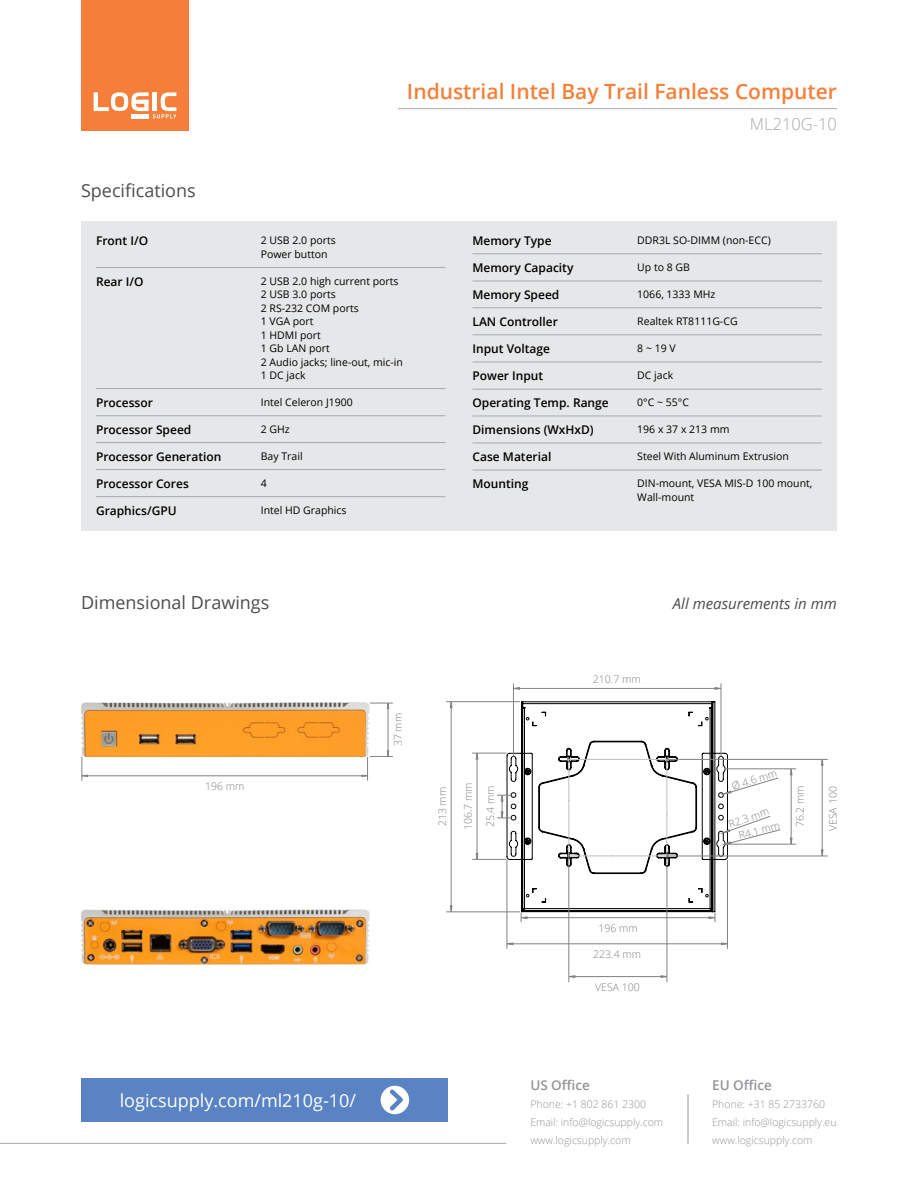
<style>
.page{position:relative;width:918px;height:1188px;background:#fff}
.page>*{position:absolute;margin:0;border:0;box-sizing:border-box;transform-origin:0 0}
.t1{font:600 21px "Open Sans";color:#f57f39}
.t2{font:18px "Open Sans";color:#4d4d4f}
.t3{font:18px "Open Sans";color:#fff}
.t4{font:300 16.5px "Open Sans";color:#a7a9ac}
.t5{font:italic 15px "Open Sans";color:#4d4d4f}
.t6{font:600 13.5px "Open Sans";color:#939598}
.t7{font:600 12px "Open Sans";color:#000}
.t8{font:10.5px/13.5px "Open Sans";color:#000}
.t9{font:300 10.5px/18px "Open Sans";color:#939598}
.t10{font:300 10.5px/22.4px "Open Sans";color:#808285}
</style>
<div class="page">
<div style="left:81px;top:221px;width:756px;height:309px;background:#e6e7e8"></div>
<hr style="left:398px;top:108px;width:439px;height:1px;background:#a7a9ac">
<hr style="left:472px;top:362px;width:350px;height:1px;background:#a7a9ac">
<hr style="left:472px;top:253px;width:350px;height:1px;background:#a7a9ac">
<hr style="left:96px;top:267px;width:350px;height:1px;background:#a7a9ac">
<hr style="left:472px;top:389px;width:350px;height:1px;background:#a7a9ac">
<hr style="left:472px;top:281px;width:350px;height:1px;background:#a7a9ac">
<hr style="left:472px;top:416px;width:350px;height:1px;background:#a7a9ac">
<hr style="left:472px;top:307px;width:350px;height:1px;background:#a7a9ac">
<hr style="left:472px;top:443px;width:350px;height:1px;background:#a7a9ac">
<hr style="left:472px;top:334px;width:350px;height:1px;background:#a7a9ac">
<hr style="left:472px;top:470px;width:350px;height:1px;background:#a7a9ac">
<hr style="left:96px;top:388px;width:350px;height:1px;background:#a7a9ac">
<hr style="left:96px;top:415px;width:350px;height:1px;background:#a7a9ac">
<hr style="left:96px;top:442px;width:350px;height:1px;background:#a7a9ac">
<hr style="left:96px;top:469px;width:350px;height:1px;background:#a7a9ac">
<hr style="left:96px;top:496px;width:350px;height:1px;background:#a7a9ac">
<div style="left:81px;top:1078px;width:366px;height:44px;background:#5983c3"></div>
<div style="left:381px;top:1086px;width:28px;height:28px;background:#fff;border-radius:50%"></div>
<svg style="left:390px;top:1089px;width:13px;height:22px"></svg>
<hr style="left:388px;top:707px;width:1px;height:44px;background:#808285">
<svg style="left:369px;top:702px;width:24px;height:7px"></svg>
<hr style="left:86px;top:775px;width:276px;height:1px;background:#808285">
<svg style="left:361px;top:750px;width:32px;height:30px"></svg>
<svg style="left:81px;top:757px;width:7px;height:23px"></svg>
<img style="left:81px;top:702px;width:288px;height:55px">
<img style="left:81px;top:910px;width:288px;height:54px">
<hr style="left:727px;top:860px;width:1px;height:89px;background:#808285">
<hr style="left:507px;top:860px;width:1px;height:89px;background:#808285">
<hr style="left:511px;top:944px;width:211px;height:1px;background:#808285">
<svg style="left:721px;top:942px;width:6px;height:3px"></svg>
<svg style="left:507px;top:942px;width:6px;height:3px"></svg>
<hr style="left:472px;top:859px;width:34px;height:1px;background:#808285">
<hr style="left:472px;top:753px;width:34px;height:1px;background:#808285">
<hr style="left:477px;top:758px;width:1px;height:97px;background:#808285">
<svg style="left:476px;top:753px;width:2px;height:7px"></svg>
<hr style="left:446px;top:912px;width:74px;height:1px;background:#808285">
<hr style="left:446px;top:701px;width:74px;height:1px;background:#808285">
<hr style="left:451px;top:706px;width:1px;height:201px;background:#808285">
<svg style="left:450px;top:905px;width:2px;height:7px"></svg>
<svg style="left:450px;top:701px;width:2px;height:7px"></svg>
<hr style="left:726px;top:769px;width:70px;height:1px;background:#808285">
<hr style="left:726px;top:844px;width:70px;height:1px;background:#808285">
<hr style="left:791px;top:774px;width:1px;height:65px;background:#808285">
<svg style="left:790px;top:768px;width:2px;height:7px"></svg>
<hr style="left:513px;top:684px;width:1px;height:72px;background:#808285">
<hr style="left:721px;top:684px;width:1px;height:72px;background:#808285">
<hr style="left:517px;top:688px;width:200px;height:1px;background:#808285">
<svg style="left:514px;top:687px;width:6px;height:3px"></svg>
<svg style="left:715px;top:687px;width:6px;height:3px"></svg>
<hr style="left:572px;top:976px;width:90px;height:1px;background:#808285">
<svg style="left:661px;top:975px;width:6px;height:3px"></svg>
<svg style="left:570px;top:975px;width:5px;height:3px"></svg>
<hr style="left:667px;top:856px;width:1px;height:126px;background:#808285">
<hr style="left:569px;top:856px;width:1px;height:126px;background:#808285">
<hr style="left:822px;top:764px;width:1px;height:89px;background:#808285">
<svg style="left:821px;top:760px;width:3px;height:6px"></svg>
<svg style="left:821px;top:849px;width:3px;height:7px"></svg>
<hr style="left:667px;top:759px;width:160px;height:1px;background:#808285">
<hr style="left:667px;top:856px;width:160px;height:1px;background:#808285">
<svg style="left:497px;top:701px;width:284px;height:221px"></svg>
<hr style="left:0;top:1143px;width:506px;height:1px;background:#a7a9ac">
<hr style="left:688px;top:1094px;width:1px;height:50px;background:#939598">
<div style="left:81px;top:0;width:108px;height:131px;background:#f57f3a"></div>
<svg style="left:94px;top:92px;width:82px;height:26px"></svg>
<hr style="left:153px;top:92px;width:4px;height:19px;background:#fff">
<h1 class="t1" style="left:407px;top:77px;width:432px">Industrial Intel Bay Trail Fanless Computer</h1>
<h2 class="t2" style="left:81px;top:178px;width:116px">Specifications</h2>
<p class="t7" style="left:96px;top:233px;width:54px">Front I/O</p>
<p class="t7" style="left:96px;top:273px;width:49px">Rear I/O</p>
<p class="t7" style="left:96px;top:395px;width:58px">Processor</p>
<p class="t7" style="left:96px;top:422px;width:97px">Processor Speed</p>
<p class="t7" style="left:96px;top:449px;width:127px">Processor Generation</p>
<p class="t7" style="left:96px;top:476px;width:94px">Processor Cores</p>
<p class="t7" style="left:96px;top:503px;width:82px">Graphics/GPU</p>
<p class="t8" style="left:261px;top:233px;width:76px">2 USB 2.0 ports<br>Power button</p>
<p class="t8" style="left:261px;top:274px;width:144px">2 USB 2.0 high current ports<br>2 USB 3.0 ports<br>2 RS-232 COM ports<br>1 VGA port<br>1 HDMI port<br>1 Gb LAN port<br>2 Audio jacks; line-out, mic-in<br>1 DC jack</p>
<p class="t8" style="left:261px;top:395px;width:94px">Intel Celeron J1900</p>
<p class="t8" style="left:261px;top:422px;width:31px">2 GHz</p>
<p class="t8" style="left:261px;top:449px;width:43px">Bay Trail</p>
<p class="t8" style="left:261px;top:476px;width:8px">4</p>
<p class="t8" style="left:261px;top:503px;width:87px">Intel HD Graphics</p>
<h3 class="t4" style="left:750px;top:113px;width:89px">ML210G-10</h3>
<p class="t7" style="left:472px;top:233px;width:81px">Memory Type</p>
<p class="t7" style="left:472px;top:260px;width:102px">Memory Capacity</p>
<p class="t7" style="left:472px;top:287px;width:88px">Memory Speed</p>
<p class="t7" style="left:472px;top:314px;width:87px">LAN Controller</p>
<p class="t7" style="left:472px;top:341px;width:79px">Input Voltage</p>
<p class="t7" style="left:472px;top:368px;width:72px">Power Input</p>
<p class="t7" style="left:472px;top:395px;width:138px">Operating Temp. Range</p>
<p class="t7" style="left:472px;top:422px;width:123px">Dimensions (WxHxD)</p>
<p class="t7" style="left:472px;top:449px;width:80px">Case Material</p>
<p class="t7" style="left:472px;top:476px;width:58px">Mounting</p>
<p class="t8" style="left:637px;top:233px;width:135px">DDR3L SO-DIMM (non-ECC)</p>
<p class="t8" style="left:637px;top:260px;width:54px">Up to 8 GB</p>
<p class="t8" style="left:637px;top:287px;width:80px">1066, 1333 MHz</p>
<p class="t8" style="left:637px;top:314px;width:102px">Realtek RT8111G-CG</p>
<p class="t8" style="left:637px;top:341px;width:40px">8 ~ 19 V</p>
<p class="t8" style="left:637px;top:368px;width:38px">DC jack</p>
<p class="t8" style="left:637px;top:395px;width:53px">0°C ~ 55°C</p>
<p class="t8" style="left:637px;top:422px;width:94px">196 x 37 x 213 mm</p>
<p class="t8" style="left:637px;top:449px;width:153px">Steel With Aluminum Extrusion</p>
<p class="t8" style="left:637px;top:476px;width:177px">DIN-mount, VESA MIS-D 100 mount,<br>Wall-mount</p>
<h2 class="t2" style="left:81px;top:590px;width:190px">Dimensional Drawings</h2>
<h3 class="t5" style="left:673px;top:594px;width:166px">All measurements in mm</h3>
<p class="t10" style="left:205px;top:774px;width:41px">196 mm</p>
<h2 class="t3" style="left:120px;top:1088px;width:238px">logicsupply.com/ml210g-10/</h2>
<p class="t10" style="left:387px;top:746px;width:35px;rotate:-90deg">37 mm</p>
<p class="t10" style="left:593px;top:668px;width:49px">210.7 mm</p>
<p class="t10" style="left:729px;top:775px;width:48px;rotate:-16deg">Ø 4.6 mm</p>
<p class="t10" style="left:725px;top:814px;width:43px;rotate:-19deg">R2.3 mm</p>
<p class="t10" style="left:431px;top:826px;width:41px;rotate:-90deg">213 mm</p>
<p class="t10" style="left:457px;top:830px;width:49px;rotate:-90deg">106.7 mm<br>25.4 mm</p>
<p class="t10" style="left:789px;top:827px;width:43px;rotate:-90deg">76.2 mm</p>
<p class="t10" style="left:736px;top:825px;width:43px;rotate:-15deg">R4.1 mm</p>
<p class="t10" style="left:821px;top:831px;width:46px;rotate:-90deg">VESA 100</p>
<p class="t10" style="left:598px;top:916px;width:41px">196 mm</p>
<p class="t10" style="left:593px;top:942px;width:49px">223.4 mm</p>
<p class="t10" style="left:595px;top:976px;width:46px">VESA 100</p>
<p class="t6" style="left:530px;top:1076px;width:61px">US Office</p>
<p class="t9" style="left:530px;top:1095px;width:134px">Phone: +1 802 861 2300<br>Email: info@logicsupply.com www.logicsupply.com</p>
<p class="t6" style="left:712px;top:1076px;width:61px">EU Office</p>
<p class="t9" style="left:712px;top:1095px;width:126px">Phone: +31 85 2733760<br>Email: info@logicsupply.eu www.logicsupply.com</p>
</div>
